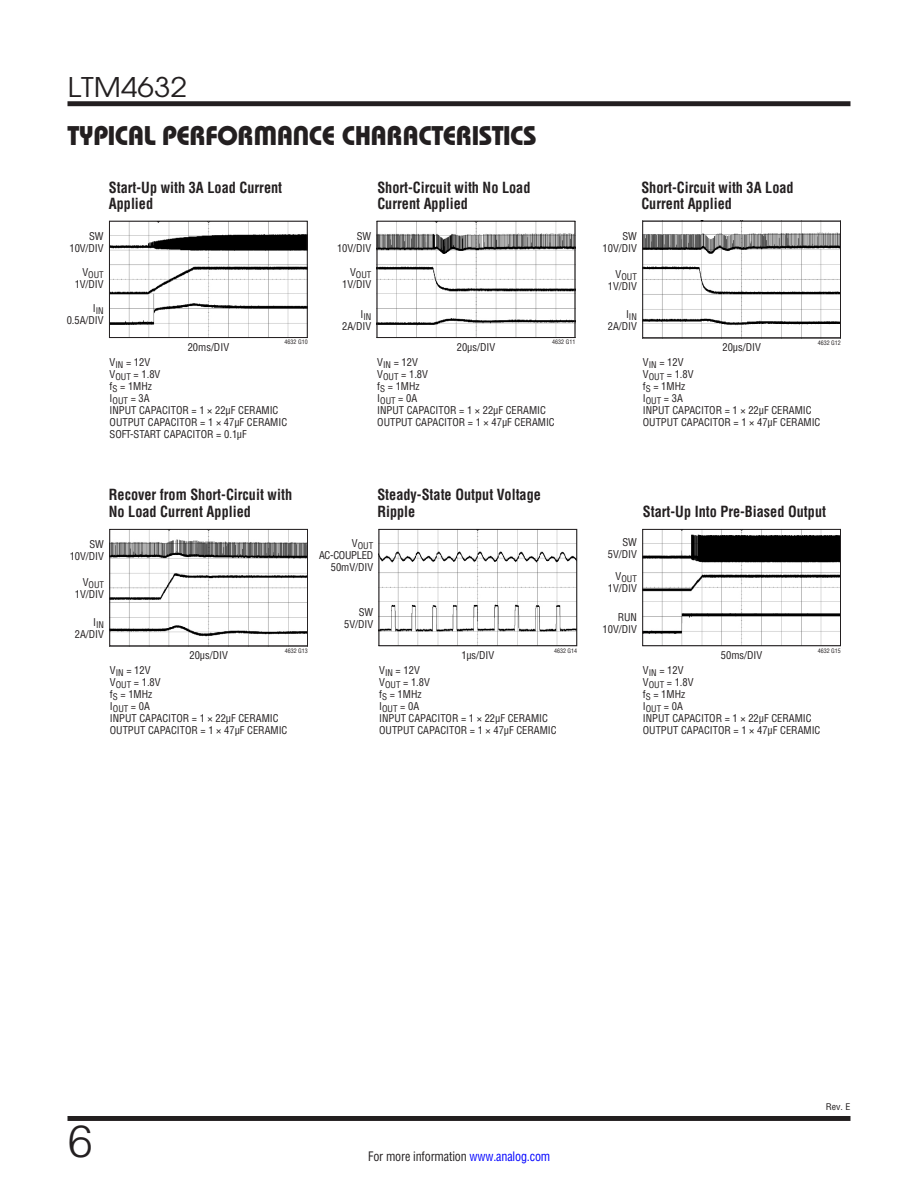
<style>
.page{position:relative;width:918px;height:1188px;background:#fff}
.page>*{position:absolute;margin:0;border:0;box-sizing:border-box;transform-origin:0 0}
.t1{font:300 45px "Helvetica LT Std";color:#231f20}
.Section_Heads_non-TOC{font:27px "Linear Bauhaus";letter-spacing:-.02em;color:#231f20}
.t2{font:27px "ITC Avant Garde Pro";color:#231f20;scale:1.1 1}
.Graph_Titles{font:700 15px/16.5px "Linear Helv Cond";color:#231f20;scale:.95 1}
.t3{font:12.75px "Linear Helv Cond";letter-spacing:-.01em;color:#231f20;scale:.95 1}
.t4{font:10.5px/12px "Linear Helv Cond";color:#231f20;text-align:right}
.t5{font:10.5px/12px "Linear Helv Cond";letter-spacing:-.025em;color:#231f20;text-align:right}
.t6{font:9px "Linear Helv Cond";color:#231f20}
.t7{font:9px "Linear Helv Cond";color:#231f20;scale:1.1 1}
.t8{font:6px "Linear Helv Cond";color:#231f20}
.s1{color:#00f}
</style>
<div class="page">
<div style="left:68px;top:101px;width:782px;height:5px;background:#231f20"></div>
<div style="left:68px;top:1116px;width:782px;height:5px;background:#231f20"></div>
<img style="left:111px;top:223px;width:195px;height:113px">
<div style="left:109px;top:221px;width:199px;height:117px;border:1px solid #231f20"></div>
<img style="left:111px;top:531px;width:195px;height:113px">
<div style="left:109px;top:529px;width:199px;height:117px;border:1px solid #231f20"></div>
<img style="left:379px;top:223px;width:194px;height:113px">
<div style="left:377px;top:221px;width:198px;height:117px;border:1px solid #231f20"></div>
<img style="left:381px;top:531px;width:194px;height:113px">
<div style="left:379px;top:529px;width:198px;height:117px;border:1px solid #231f20"></div>
<img style="left:644px;top:223px;width:195px;height:113px">
<div style="left:642px;top:221px;width:199px;height:117px;border:1px solid #231f20"></div>
<img style="left:644px;top:531px;width:195px;height:113px">
<div style="left:642px;top:529px;width:199px;height:117px;border:1px solid #231f20"></div>
<h2 class="t2" style="left:68px;top:70px;width:110px">LTM4632</h2>
<p class="Section_Heads_non-TOC" style="left:68px;top:119px;width:471px">TYPICAL PERFORMANCE CHARACTERISTICS</p>
<p class="Graph_Titles" style="left:109px;top:179px;width:184px">Start-Up with 3A Load Current<br>Applied</p>
<p class="Graph_Titles" style="left:377px;top:179px;width:163px">Short-Circuit with No Load<br>Current Applied</p>
<p class="Graph_Titles" style="left:641px;top:179px;width:162px">Short-Circuit with 3A Load<br>Current Applied</p>
<p class="t4" style="left:69px;top:230px;width:36px">SW<br>10V/DIV</p>
<p class="t4" style="left:337px;top:230px;width:36px">SW<br>10V/DIV</p>
<p class="t4" style="left:603px;top:230px;width:36px">SW<br>10V/DIV</p>
<p class="t6" style="left:82px;top:269px;width:23px"><sup>V</sup>OUT</p>
<p class="t4" style="left:75px;top:278px;width:31px">1V/DIV</p>
<p class="t6" style="left:93px;top:305px;width:12px"><sup>I</sup>IN</p>
<p class="t4" style="left:67px;top:314px;width:39px">0.5A/DIV</p>
<p class="t6" style="left:350px;top:269px;width:23px"><sup>V</sup>OUT</p>
<p class="t4" style="left:342px;top:278px;width:31px">1V/DIV</p>
<p class="t6" style="left:360px;top:311px;width:12px"><sup>I</sup>IN</p>
<p class="t4" style="left:342px;top:320px;width:31px">2A/DIV</p>
<p class="t6" style="left:616px;top:271px;width:23px"><sup>V</sup>OUT</p>
<p class="t4" style="left:608px;top:280px;width:31px">1V/DIV</p>
<p class="t6" style="left:626px;top:311px;width:12px"><sup>I</sup>IN</p>
<p class="t4" style="left:608px;top:320px;width:31px">2A/DIV</p>
<p class="t4" style="left:188px;top:341px;width:43px">20ms/DIV</p>
<p class="t8" style="left:285px;top:339px;width:25px">4632 G10</p>
<p class="t4" style="left:457px;top:341px;width:40px">20µs/DIV</p>
<p class="t8" style="left:552px;top:339px;width:25px">4632 G11</p>
<p class="t4" style="left:722px;top:341px;width:40px">20µs/DIV</p>
<p class="t8" style="left:818px;top:339px;width:25px">4632 G12</p>
<p class="t4" style="left:110px;top:356px;width:179px;text-align:left">V<sub>IN</sub> = 12V<br>V<sub>OUT</sub> = 1.8V<br>f<sub>S</sub> = 1MHz<br>I<sub>OUT</sub> = 3A<br>INPUT CAPACITOR = 1 × 22µF CERAMIC<br>OUTPUT CAPACITOR = 1 × 47µF CERAMIC<br>SOFT-START CAPACITOR = 0.1µF</p>
<p class="t4" style="left:377px;top:356px;width:179px;text-align:left">V<sub>IN</sub> = 12V<br>V<sub>OUT</sub> = 1.8V<br>f<sub>S</sub> = 1MHz<br>I<sub>OUT</sub> = 0A<br>INPUT CAPACITOR = 1 × 22µF CERAMIC<br>OUTPUT CAPACITOR = 1 × 47µF CERAMIC</p>
<p class="t4" style="left:643px;top:356px;width:179px;text-align:left">V<sub>IN</sub> = 12V<br>V<sub>OUT</sub> = 1.8V<br>f<sub>S</sub> = 1MHz<br>I<sub>OUT</sub> = 3A<br>INPUT CAPACITOR = 1 × 22µF CERAMIC<br>OUTPUT CAPACITOR = 1 × 47µF CERAMIC</p>
<p class="Graph_Titles" style="left:109px;top:486px;width:194px">Recover from Short-Circuit with<br>No Load Current Applied</p>
<p class="Graph_Titles" style="left:377px;top:486px;width:174px">Steady-State Output Voltage<br>Ripple</p>
<p class="Graph_Titles" style="left:643px;top:503px;width:194px">Start-Up Into Pre-Biased Output</p>
<p class="t4" style="left:70px;top:538px;width:36px">SW<br>10V/DIV</p>
<p class="t6" style="left:83px;top:579px;width:23px"><sup>V</sup>OUT</p>
<p class="t4" style="left:75px;top:588px;width:31px">1V/DIV</p>
<p class="t6" style="left:93px;top:620px;width:12px"><sup>I</sup>IN</p>
<p class="t4" style="left:75px;top:628px;width:31px">2A/DIV</p>
<p class="t6" style="left:352px;top:540px;width:23px"><sup>V</sup>OUT</p>
<p class="t5" style="left:319px;top:549px;width:56px">AC-COUPLED<br>50mV/DIV</p>
<p class="t4" style="left:344px;top:606px;width:31px">SW<br>5V/DIV</p>
<p class="t4" style="left:608px;top:536px;width:31px">SW<br>5V/DIV</p>
<p class="t6" style="left:616px;top:573px;width:23px"><sup>V</sup>OUT</p>
<p class="t4" style="left:608px;top:582px;width:31px">1V/DIV</p>
<p class="t4" style="left:603px;top:611px;width:36px">RUN<br>10V/DIV</p>
<p class="t4" style="left:189px;top:650px;width:40px">20µs/DIV</p>
<p class="t8" style="left:285px;top:647px;width:25px">4632 G13</p>
<p class="t4" style="left:462px;top:650px;width:34px">1µs/DIV</p>
<p class="t8" style="left:554px;top:647px;width:25px">4632 G14</p>
<p class="t4" style="left:721px;top:650px;width:43px">50ms/DIV</p>
<p class="t8" style="left:818px;top:647px;width:25px">4632 G15</p>
<p class="t4" style="left:110px;top:664px;width:179px;text-align:left">V<sub>IN</sub> = 12V<br>V<sub>OUT</sub> = 1.8V<br>f<sub>S</sub> = 1MHz<br>I<sub>OUT</sub> = 0A<br>INPUT CAPACITOR = 1 × 22µF CERAMIC<br>OUTPUT CAPACITOR = 1 × 47µF CERAMIC</p>
<p class="t4" style="left:379px;top:664px;width:179px;text-align:left">V<sub>IN</sub> = 12V<br>V<sub>OUT</sub> = 1.8V<br>f<sub>S</sub> = 1MHz<br>I<sub>OUT</sub> = 0A<br>INPUT CAPACITOR = 1 × 22µF CERAMIC<br>OUTPUT CAPACITOR = 1 × 47µF CERAMIC</p>
<p class="t4" style="left:643px;top:664px;width:179px;text-align:left">V<sub>IN</sub> = 12V<br>V<sub>OUT</sub> = 1.8V<br>f<sub>S</sub> = 1MHz<br>I<sub>OUT</sub> = 0A<br>INPUT CAPACITOR = 1 × 22µF CERAMIC<br>OUTPUT CAPACITOR = 1 × 47µF CERAMIC</p>
<h1 class="t1" style="left:68px;top:1113px;width:27px">6</h1>
<p class="t3" style="left:368px;top:1148px;width:193px">For more information <span class="s1">www.analog.com</span></p>
<p class="t7" style="left:826px;top:1102px;width:24px">Rev. E</p>
</div>
